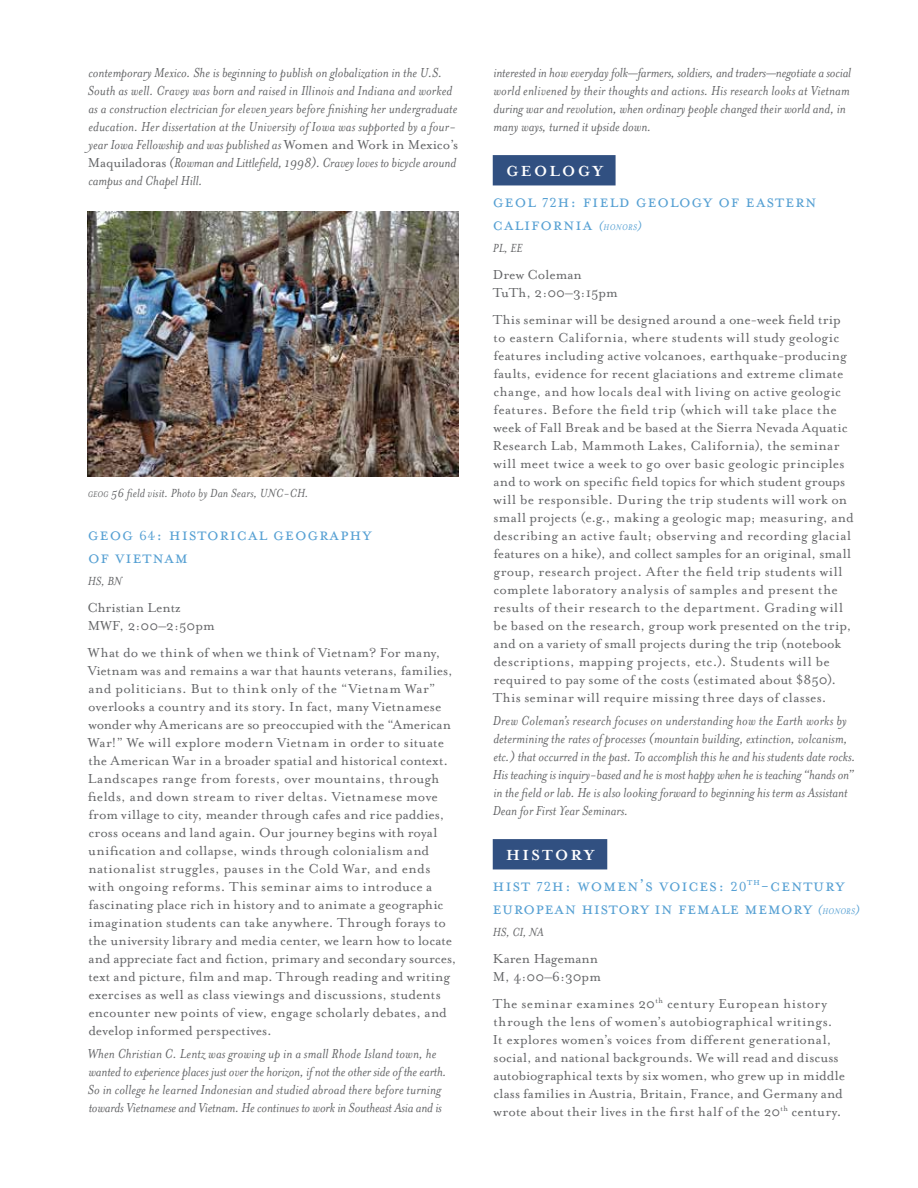
<style>
.page{position:relative;width:918px;height:1188px;background:#fff}
.page>*{position:absolute;margin:0;border:0;box-sizing:border-box;transform-origin:0 0}
.t1{font:19.5px/22.5px "Mrs Eaves Small Caps";letter-spacing:.04em;color:#56a0d3}
.t2{font:19.5px/22.5px "Mrs Eaves Small Caps";letter-spacing:.02em;color:#56a0d3}
.t3{font:700 16.8px "Mrs Eaves";letter-spacing:.145em;color:#fff}
.t4{font:15px/18px "Mrs Eaves Roman";letter-spacing:.015em;color:#636466}
.t5{font:italic 15px/18px "Mrs Eaves";color:#636466}
.t6{font:italic 13.5px "Mrs Eaves";letter-spacing:.01em;color:#636466}
.s1{font-family:"Mrs Eaves Roman";font-style:normal}
.s2{font-size:9.45px}
.s3{font-size:15px}
.s4{font-family:"Mrs Eaves";font-style:italic;font-size:13.5px}
.s5{font-family:"Mrs Eaves";font-style:italic;font-size:9.45px}
</style>
<div class="page">
<div style="left:493px;top:155px;width:123px;height:30px;background:#315081"></div>
<div style="left:493px;top:839px;width:114px;height:30px;background:#315081"></div>
<img style="left:88px;top:212px;width:371px;height:264px">
<p class="t5" style="left:88px;top:63px;width:372px">contemporary Mexico. She is beginning to publish on globalization in the U.S.<br>South as well. Cravey was born and raised in Illinois and Indiana and worked as a construction electrician for eleven years before finishing her undergraduate education. Her dissertation at the University of Iowa was supported by a four&shy;year Iowa Fellowship and was published as <span class="s1">Women and Work in Mexico’s Maquiladoras</span> (Rowman and Littlefield, 1998). Cravey loves to bicycle around campus and Chapel Hill.</p>
<p class="t6" style="left:88px;top:486px;width:222px"><span class="s2">GEOG</span> 56 field visit. Photo by Dan Sears, UNC-CH.</p>
<h1 class="t1" style="left:88px;top:523px;width:285px">geog <span class="s3">64</span>: historical geography of vietnam</h1>
<p class="t6" style="left:88px;top:574px;width:36px">HS, BN</p>
<p class="t4" style="left:87px;top:599px;width:129px">Christian Lentz<br>MWF, 2:00–2:50pm</p>
<p class="t4" style="left:88px;top:644px;width:370px">What do we think of when we think of Vietnam? For many, Vietnam was and remains a war that haunts veterans, families, and politicians. But to think only of the “Vietnam War” overlooks a country and its story. In fact, many Vietnamese wonder why Americans are so preoccupied with the “American War!” We will explore modern Vietnam in order to situate the American War in a broader spatial and historical context.<br>Landscapes range from forests, over mountains, through fields, and down stream to river deltas. Vietnamese move from village to city, meander through cafes and rice paddies, cross oceans and land again. Our journey begins with royal unification and collapse, winds through colonialism and nationalist struggles, pauses in the Cold War, and ends with ongoing reforms. This seminar aims to introduce a fascinating place rich in history and to animate a geographic imagination students can take anywhere. Through forays to the university library and media center, we learn how to locate and appreciate fact and fiction, primary and secondary sources, text and picture, film and map. Through reading and writing exercises as well as class viewings and discussions, students encounter new points of view, engage scholarly debates, and develop informed perspectives.</p>
<p class="t5" style="left:87px;top:1044px;width:361px">When Christian C. Lentz was growing up in a small Rhode Island town, he wanted to experience places just over the horizon, if not the other side of the earth.<br>So in college he learned Indonesian and studied abroad there before turning towards Vietnamese and Vietnam. He continues to work in Southeast Asia and is</p>
<p class="t5" style="left:493px;top:63px;width:359px">interested in how everyday folk—farmers, soldiers, and traders—negotiate a social world enlivened by their thoughts and actions. His research looks at Vietnam during war and revolution, when ordinary people changed their world and, in many ways, turned it upside down.</p>
<p class="t3" style="left:506px;top:161px;width:98px">GEOLOGY</p>
<h1 class="t1" style="left:493px;top:190px;width:325px">geol <span class="s3">72</span>h: field geology of eastern california <span class="s4">(</span><span class="s5">HONORS</span><span class="s4">)</span></h1>
<p class="t6" style="left:493px;top:241px;width:31px">PL, EE</p>
<p class="t4" style="left:493px;top:266px;width:127px">Drew Coleman<br>TuTh, 2:00–3:15pm</p>
<p class="t4" style="left:493px;top:311px;width:363px">This seminar will be designed around a one-week field trip to eastern California, where students will study geologic features including active volcanoes, earthquake-producing faults, evidence for recent glaciations and extreme climate change, and how locals deal with living on active geologic features. Before the field trip (which will take place the week of Fall Break and be based at the Sierra Nevada Aquatic Research Lab, Mammoth Lakes, California), the seminar will meet twice a week to go over basic geologic principles and to work on specific field topics for which student groups will be responsible. During the trip students will work on small projects (e.g., making a geologic map; measuring, and describing an active fault; observing and recording glacial features on a hike), and collect samples for an original, small group, research project. After the field trip students will complete laboratory analysis of samples and present the results of their research to the department. Grading will be based on the research, group work presented on the trip, and on a variety of small projects during the trip (notebook descriptions, mapping projects, etc.). Students will be required to pay some of the costs (estimated about $850).<br>This seminar will require missing three days of classes.</p>
<p class="t5" style="left:493px;top:711px;width:364px">Drew Coleman’s research focuses on understanding how the Earth works by determining the rates of processes (mountain building, extinction, volcanism, etc.) that occurred in the past. To accomplish this he and his students date rocks.<br>His teaching is inquiry-based and he is most happy when he is teaching “hands on” in the field or lab. He is also looking forward to beginning his term as Assistant Dean for First Year Seminars.</p>
<p class="t3" style="left:506px;top:845px;width:90px">HISTORY</p>
<h1 class="t2" style="left:493px;top:874px;width:369px">hist <span class="s3">72</span>h: women’s voices: <span class="s3">20</span><sup>th</sup>-century european history in female memory <span class="s4">(</span><span class="s5">HONORS</span><span class="s4">)</span></h1>
<p class="t6" style="left:493px;top:925px;width:52px">HS, CI, NA</p>
<p class="t4" style="left:493px;top:950px;width:110px">Karen Hagemann<br>M, 4:00–6:30pm</p>
<p class="t4" style="left:493px;top:995px;width:354px">The seminar examines 20<sup>th</sup> century European history through the lens of women’s autobiographical writings.<br>It explores women’s voices from different generational, social, and national backgrounds. We will read and discuss autobiographical texts by six women, who grew up in middle class families in Austria, Britain, France, and Germany and wrote about their lives in the first half of the 20<sup>th</sup> century.</p>
</div>
